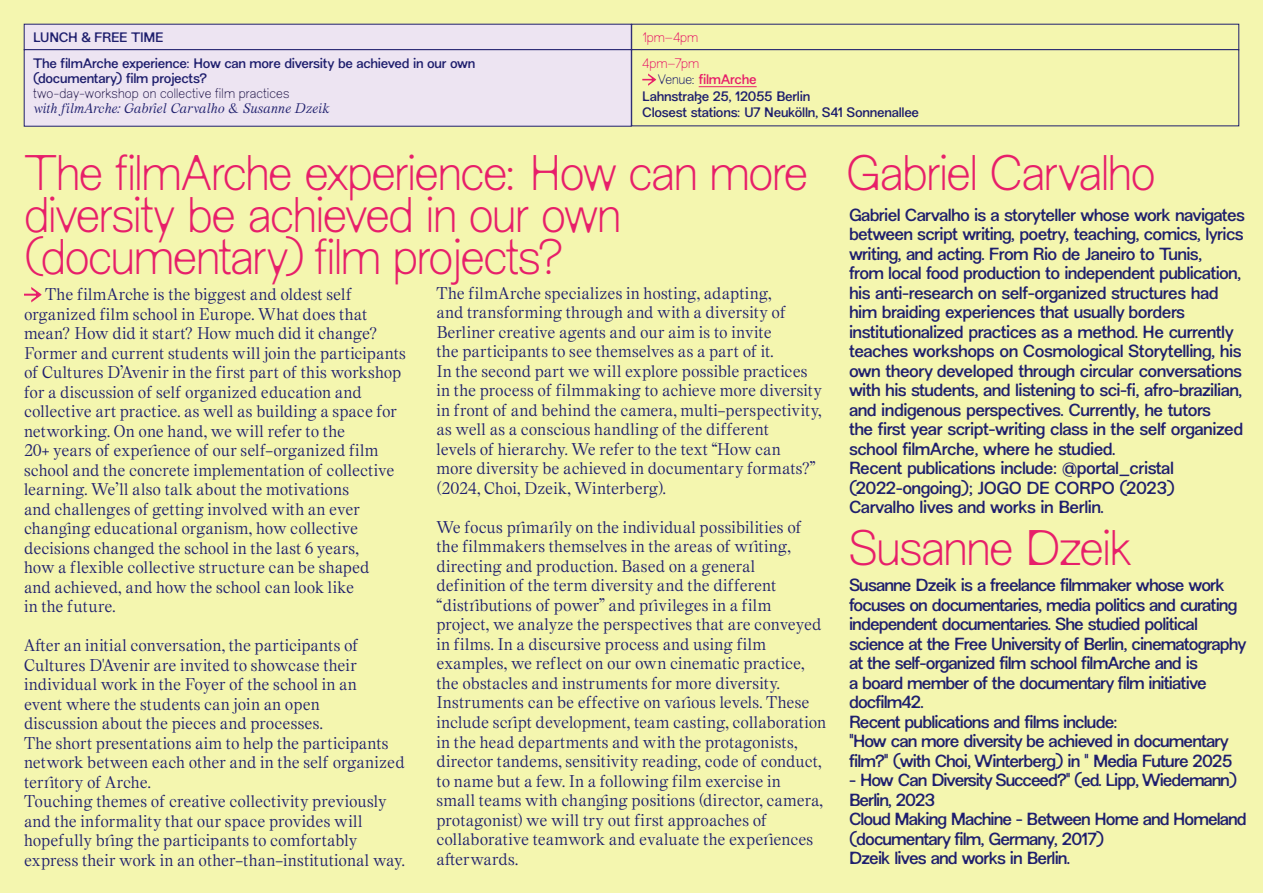
<style>
.page{position:relative;width:1263px;height:893px;background:#f4f6af}
.page>*{position:absolute;margin:0;border:0;box-sizing:border-box;transform-origin:0 0}
.t1{font:49.05px/42px "New Edge HKW Light Rounded";letter-spacing:-.025em;color:#e71f6a}
.t2{font:17.25px/19.5px "New Edge HKW";letter-spacing:-.04em;color:#1f1f6e}
.t3{font:16.5px/19.5px "Keroine PRO Doux Extreme";color:#1f1f6e}
.t4{font:13.5px/16.5px "New Edge HKW";letter-spacing:-.02em;color:#1f1f6e}
.t5{font:13.5px "Keroine PRO Intense Legere";letter-spacing:-.015em;color:#1f1f6e}
.t6{font:13.5px "New Edge HKW Light Rounded";letter-spacing:.01em;color:#2b2152}
.t7{font:13.5px/25.5px "New Edge HKW Light Rounded";color:#e71f6a}
.s1{font-family:"New Edge HKW Light Rounded"}
.s2{color:#e71f6a}
</style>
<div class="page">
<svg style="left:24px;top:287px;width:18px;height:15px"></svg>
<div style="left:24px;top:24px;width:607px;height:26px;background:#ede4f2;border:1px solid #1f1f6e"></div>
<div style="left:631px;top:24px;width:608px;height:26px;background:#f4f6af;border:1px solid #1f1f6e"></div>
<div style="left:24px;top:50px;width:607px;height:76px;background:#ede4f2"></div>
<hr style="left:699px;top:86px;width:58px;height:1px;background:#e71f6a">
<svg style="left:642px;top:74px;width:14px;height:12px"></svg>
<p class="t4" style="left:33px;top:29px;width:132px">LUNCH &amp; FREE TIME</p>
<p class="t7" style="left:642px;top:25px;width:58px">1pm–4pm<br>4pm–7pm</p>
<p class="t4" style="left:642px;top:71px;width:278px;text-indent:16px"><span class="s1">Venue:</span> <span class="s2">filmArche<br></span>Lahnstraße 25, 12055 Berlin<br>Closest stations: U7 Neukölln, S41 Sonnenallee</p>
<p class="t4" style="left:33px;top:56px;width:444px;line-height:15px">The filmArche experience: How can more diversity be achieved in our own (documentary) film projects?</p>
<p class="t6" style="left:33px;top:85px;width:258px">two-day-workshop on collective film practices</p>
<p class="t5" style="left:33px;top:100px;width:298px">with filmArche: Gabriel Carvalho &amp; Susanne Dzeik</p>
<h1 class="t1" style="left:24px;top:152px;width:786px">The filmArche experience: How can more diversity be achieved in our own (documentary) film projects?</h1>
<h1 class="t1" style="left:846px;top:152px;width:311px">Gabriel Carvalho</h1>
<p class="t2" style="left:849px;top:205px;width:398px">Gabriel Carvalho is a storyteller whose work navigates between script writing, poetry, teaching, comics, lyrics writing, and acting. From Rio de Janeiro to Tunis,<br>from local food production to independent publication, his anti-research on self-organized structures had him braiding experiences that usually borders institutionalized practices as a method. He currently teaches workshops on Cosmological Storytelling, his own theory developed through circular conversations with his students, and listening to sci-fi, afro-brazilian, and indigenous perspectives. Currently, he tutors<br>the first year script-writing class in the self organized school filmArche, where he studied.<br>Recent publications include: @portal_cristal (2022-ongoing); JOGO DE CORPO (2023)<br>Carvalho lives and works in Berlin.</p>
<p class="t3" style="left:436px;top:284px;width:387px">The filmArche specializes in hosting, adapting,<br>and transforming through and with a diversity of Berliner creative agents and our aim is to invite<br>the participants to see themselves as a part of it.<br>In the second part we will explore possible practices in the process of filmmaking to achieve more diversity in front of and behind the camera, multi-perspectivity, as well as a conscious handling of the different<br>levels of hierarchy. We refer to the text “How can<br>more diversity be achieved in documentary formats?” (2024, Choi, Dzeik, Winterberg).</p>
<p class="t3" style="left:436px;top:518px;width:391px">We focus primarily on the individual possibilities of the filmmakers themselves in the areas of writing, directing and production. Based on a general definition of the term diversity and the different “distributions of power” and privileges in a film project, we analyze the perspectives that are conveyed in films. In a discursive process and using film examples, we reflect on our own cinematic practice, the obstacles and instruments for more diversity.<br>Instruments can be effective on various levels. These include script development, team casting, collaboration in the head departments and with the protagonists, director tandems, sensitivity reading, code of conduct, to name but a few. In a following film exercise in<br>small teams with changing positions (director, camera, protagonist) we will try out first approaches of collaborative teamwork and evaluate the experiences afterwards.</p>
<p class="t3" style="left:24px;top:285px;width:383px;text-indent:21px">The filmArche is the biggest and oldest self organized film school in Europe. What does that mean? How did it start? How much did it change?<br>Former and current students will join the participants of Cultures D’Avenir in the first part of this workshop for a discussion of self organized education and collective art practice. as well as building a space for networking. On one hand, we will refer to the<br>20+ years of experience of our self-organized film school and the concrete implementation of collective learning. We’ll also talk about the motivations<br>and challenges of getting involved with an ever changing educational organism, how collective decisions changed the school in the last 6 years,<br>how a flexible collective structure can be shaped<br>and achieved, and how the school can look like<br>in the future.</p>
<p class="t3" style="left:24px;top:636px;width:382px">After an initial conversation, the participants of Cultures D'Avenir are invited to showcase their individual work in the Foyer of the school in an<br>event where the students can join an open<br>discussion about the pieces and processes.<br>The short presentations aim to help the participants network between each other and in the self organized territory of Arche.<br>Touching themes of creative collectivity previously and the informality that our space provides will hopefully bring the participants to comfortably express their work in an other-than-institutional way.</p>
<h1 class="t1" style="left:849px;top:527px;width:285px">Susanne Dzeik</h1>
<p class="t2" style="left:849px;top:576px;width:399px">Susanne Dzeik is a freelance filmmaker whose work focuses on documentaries, media politics and curating independent documentaries. She studied political science at the Free University of Berlin, cinematography at the self-organized film school filmArche and is<br>a board member of the documentary film initiative docfilm42.<br>Recent publications and films include:<br>"How can more diversity be achieved in documentary film?" (with Choi, Winterberg) in " Media Future 2025</p>
<p class="t2" style="left:849px;top:771px;width:399px">- How Can Diversity Succeed?" (ed. Lipp, Wiedemann)<br>Berlin, 2023<br>Cloud Making Machine - Between Home and Homeland (documentary film, Germany, 2017)<br>Dzeik lives and works in Berlin.</p>
</div>
